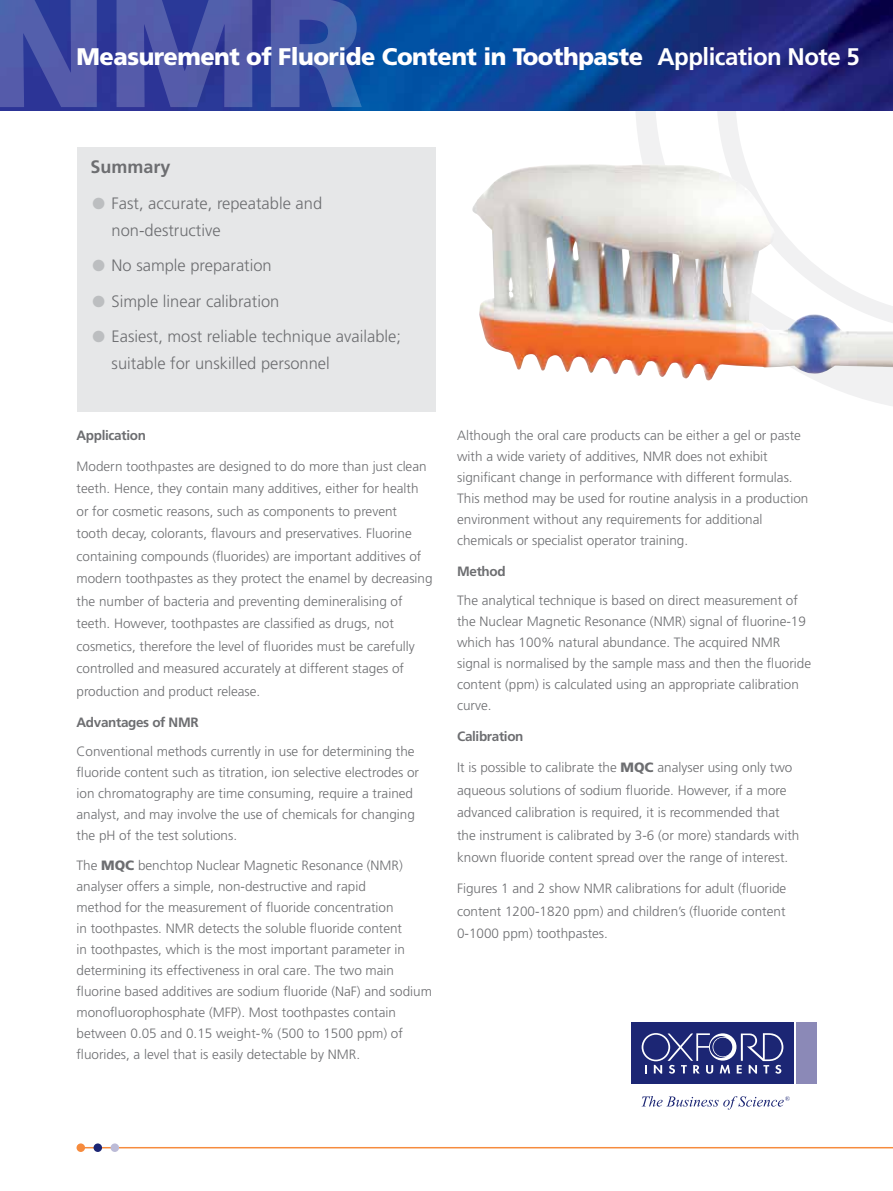
<style>
.page{position:relative;width:893px;height:1191px;background:#fff}
.page>*{position:absolute;margin:0;border:0;box-sizing:border-box;transform-origin:0 0}
.t1{font:900 154.2px "Frutiger";color:#fff}
.t2{font:900 24px "Frutiger";letter-spacing:-.02em;color:#fff}
.t3{font:700 18px "Frutiger";color:#6d6e71}
.t4{font:300 16.5px/27px "Frutiger";color:#6d6e71}
.t5{font:300 13.5px/21px "Frutiger";color:#6d6e71}
.t6{font:700 13.5px "Frutiger";letter-spacing:-.025em;color:#6d6e71}
.s1{font-weight:700}
.s2{font-size:33px;color:#bcbec0}
.s3{font-weight:900}
</style>
<div class="page">
<svg style="left:636px;top:111px;width:257px;height:295px"></svg>
<div style="left:77px;top:147px;width:358px;height:264px;background:#e6e7e8"></div>
<img style="left:0;top:0;width:893px;height:111px">
<hr style="left:80px;top:1147px;width:813px;height:1px;background:#f68b3d">
<div style="left:77px;top:1143px;width:8px;height:9px;background:#f68b3d;border-radius:50%"></div>
<div style="left:94px;top:1143px;width:8px;height:9px;background:#1c2674;border-radius:50%"></div>
<div style="left:111px;top:1143px;width:8px;height:9px;background:#bcbbd7;border-radius:50%"></div>
<div style="left:631px;top:1022px;width:163px;height:62px;background:#1c2674"></div>
<div style="left:796px;top:1022px;width:21px;height:62px;background:#8b89b7"></div>
<svg style="left:642px;top:1033px;width:141px;height:40px"></svg>
<svg style="left:641px;top:1096px;width:149px;height:13px"></svg>
<img style="left:472px;top:164px;width:421px;height:218px">
<h1 class="t1" style="left:-13px;top:-40px;width:379px">NMR</h1>
<h2 class="t2" style="left:77px;top:42px;width:785px">Measurement of Fluoride Content in Toothpaste <span class="s1">Application Note 5</span></h2>
<h3 class="t3" style="left:90px;top:156px;width:82px">Summary</h3>
<p class="t4" style="left:112px;top:190px;width:212px;text-indent:-21px"><span class="s2">•</span> Fast, accurate, repeatable and non-destructive</p>
<p class="t4" style="left:90px;top:252px;width:183px"><span class="s2">•</span> No sample preparation</p>
<p class="t4" style="left:90px;top:288px;width:190px"><span class="s2">•</span> Simple linear calibration</p>
<p class="t4" style="left:112px;top:323px;width:291px;text-indent:-21px"><span class="s2">•</span> Easiest, most reliable technique available; suitable for unskilled personnel</p>
<p class="t6" style="left:77px;top:427px;width:71px">Application</p>
<p class="t5" style="left:77px;top:455px;width:358px;line-height:22.5px">Modern toothpastes are designed to do more than just clean teeth. Hence, they contain many additives, either for health or for cosmetic reasons, such as components to prevent<br>tooth decay, colorants, flavours and preservatives. Fluorine containing compounds (fluorides) are important additives of modern toothpastes as they protect the enamel by decreasing the number of bacteria and preventing demineralising of teeth. However, toothpastes are classified as drugs, not cosmetics, therefore the level of fluorides must be carefully controlled and measured accurately at different stages of production and product release.</p>
<p class="t6" style="left:77px;top:714px;width:124px">Advantages of NMR</p>
<p class="t5" style="left:77px;top:741px;width:344px">Conventional methods currently in use for determining the fluoride content such as titration, ion selective electrodes or ion chromatography are time consuming, require a trained analyst, and may involve the use of chemicals for changing the pH of the test solutions.</p>
<p class="t5" style="left:77px;top:854px;width:357px">The <span class="s3">MQC</span> benchtop Nuclear Magnetic Resonance (NMR) analyser offers a simple, non-destructive and rapid<br>method for the measurement of fluoride concentration<br>in toothpastes. NMR detects the soluble fluoride content<br>in toothpastes, which is the most important parameter in determining its effectiveness in oral care. The two main fluorine based additives are sodium fluoride (NaF) and sodium monofluorophosphate (MFP). Most toothpastes contain between 0.05 and 0.15 weight-% (500 to 1500 ppm) of fluorides, a level that is easily detectable by NMR.</p>
<p class="t5" style="left:457px;top:424px;width:353px">Although the oral care products can be either a gel or paste with a wide variety of additives, NMR does not exhibit significant change in performance with different formulas.<br>This method may be used for routine analysis in a production environment without any requirements for additional chemicals or specialist operator training.</p>
<p class="t6" style="left:457px;top:563px;width:50px">Method</p>
<p class="t5" style="left:457px;top:590px;width:356px">The analytical technique is based on direct measurement of the Nuclear Magnetic Resonance (NMR) signal of fluorine-19 which has 100% natural abundance. The acquired NMR signal is normalised by the sample mass and then the fluoride content (ppm) is calculated using an appropriate calibration curve.</p>
<p class="t6" style="left:457px;top:728px;width:68px">Calibration</p>
<p class="t5" style="left:457px;top:756px;width:344px;line-height:22.5px">It is possible to calibrate the <span class="s3">MQC</span> analyser using only two aqueous solutions of sodium fluoride. However, if a more advanced calibration is required, it is recommended that the instrument is calibrated by 3-6 (or more) standards with known fluoride content spread over the range of interest.</p>
<p class="t5" style="left:457px;top:877px;width:331px;line-height:22.5px;text-align:justify">Figures 1 and 2 show NMR calibrations for adult (fluoride content 1200-1820 ppm) and children’s (fluoride content 0-1000 ppm) toothpastes.</p>
</div>
